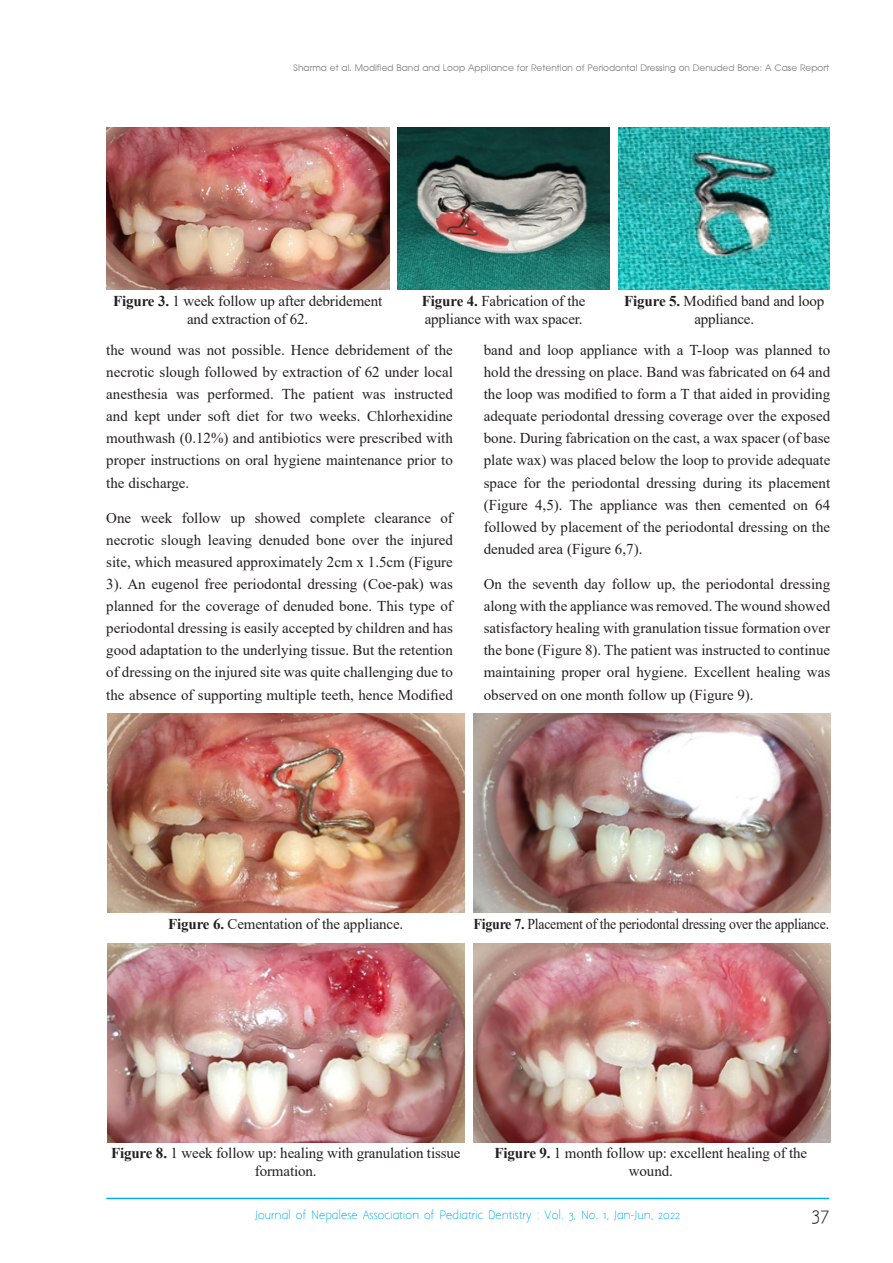
<style>
.page{position:relative;width:893px;height:1263px;background:#fff}
.page>*{position:absolute;margin:0;border:0;box-sizing:border-box;transform-origin:0 0}
.t1{font:18px "Aaargh Normal";color:#231f20}
.Normal_wrd_21{font:15px/22.2px "Times New Roman";letter-spacing:-.01em;color:#231f20;text-align:center}
.Normal_wrd_21-2{font:15px "Times New Roman";letter-spacing:-.01em;color:#231f20;scale:.92 1}
.t2{font:10.5px "Aaargh Normal";color:#00aeef}
.t3{font:9px "Advance Normal";color:#808285}
.s1{font-weight:700}
</style>
<div class="page">
<hr style="left:106px;top:1198px;width:723px;height:1px;background:#00aeef">
<img style="left:107px;top:128px;width:282px;height:162px">
<img style="left:398px;top:128px;width:212px;height:162px">
<img style="left:618px;top:128px;width:211px;height:162px">
<img style="left:108px;top:713px;width:356px;height:199px">
<img style="left:473px;top:713px;width:357px;height:199px">
<img style="left:108px;top:944px;width:356px;height:198px">
<img style="left:473px;top:944px;width:357px;height:198px">
<p class="t3" style="left:293px;top:62px;width:537px">Sharma et al. Modified Band and Loop Appliance for Retention of Periodontal Dressing on Denuded Bone: A Case Report</p>
<p class="Normal_wrd_21" style="left:422px;top:291px;width:165px;line-height:18px;text-align:left"><span class="s1">Figure 4.</span> Fabrication of the appliance with wax spacer.</p>
<p class="Normal_wrd_21" style="left:624px;top:291px;width:202px;line-height:18px"><span class="s1">Figure 5.</span> Modified band and loop appliance.</p>
<p class="Normal_wrd_21" style="left:106px;top:338px;width:348px;text-align:justify">the wound was not possible. Hence debridement of the necrotic slough followed by extraction of 62 under local anesthesia was performed. The patient was instructed and kept under soft diet for two weeks. Chlorhexidine mouthwash (0.12%) and antibiotics were prescribed with proper instructions on oral hygiene maintenance prior to the discharge.</p>
<p class="Normal_wrd_21" style="left:106px;top:506px;width:348px;text-align:justify">One week follow up showed complete clearance of necrotic slough leaving denuded bone over the injured site, which measured approximately 2cm x 1.5cm (Figure 3). An eugenol free periodontal dressing (Coe-pak) was planned for the coverage of denuded bone. This type of periodontal dressing is easily accepted by children and has good adaptation to the underlying tissue. But the retention of dressing on the injured site was quite challenging due to the absence of supporting multiple teeth, hence Modified</p>
<p class="Normal_wrd_21" style="left:113px;top:291px;width:271px;line-height:18px"><span class="s1">Figure 3.</span> 1 week follow up after debridement and extraction of 62.</p>
<p class="Normal_wrd_21" style="left:484px;top:338px;width:348px;text-align:justify">band and loop appliance with a T-loop was planned to hold the dressing on place. Band was fabricated on 64 and the loop was modified to form a T that aided in providing adequate periodontal dressing coverage over the exposed bone. During fabrication on the cast, a wax spacer (of base plate wax) was placed below the loop to provide adequate space for the periodontal dressing during its placement (Figure 4,5). The appliance was then cemented on 64 followed by placement of the periodontal dressing on the denuded area (Figure 6,7).</p>
<p class="Normal_wrd_21" style="left:484px;top:572px;width:348px;text-align:justify">On the seventh day follow up, the periodontal dressing along with the appliance was removed. The wound showed satisfactory healing with granulation tissue formation over the bone (Figure 8). The patient was instructed to continue maintaining proper oral hygiene. Excellent healing was observed on one month follow up (Figure 9).</p>
<p class="Normal_wrd_21" style="left:168px;top:912px;width:237px"><span class="s1">Figure 6.</span> Cementation of the appliance.</p>
<p class="Normal_wrd_21-2" style="left:474px;top:913px;width:388px"><span class="s1">Figure 7.</span> Placement of the periodontal dressing over the appliance.</p>
<p class="Normal_wrd_21" style="left:111px;top:1143px;width:351px;line-height:18px"><span class="s1">Figure 8.</span> 1 week follow up: healing with granulation tissue formation.</p>
<p class="Normal_wrd_21" style="left:494px;top:1143px;width:314px;line-height:18px"><span class="s1">Figure 9.</span> 1 month follow up: excellent healing of the wound.</p>
<p class="t2" style="left:255px;top:1209px;width:427px">Journal of Nepalese Association of Pediatric Dentistry : Vol. 3, No. 1, Jan-Jun, 2022</p>
<p class="t1" style="left:811px;top:1204px;width:19px">37</p>
</div>
